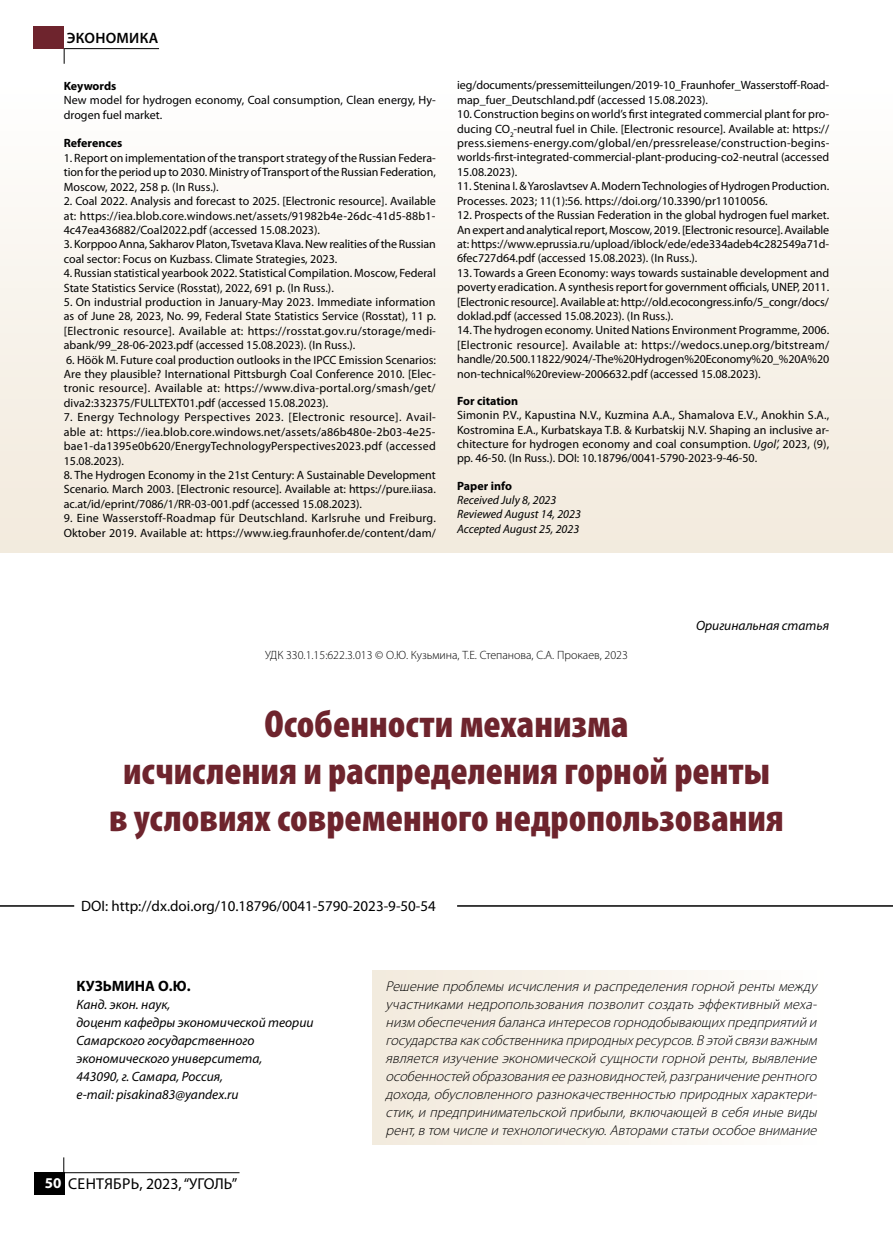
<style>
.page{position:relative;width:893px;height:1234px;background:#fff}
.page>*{position:absolute;margin:0;border:0;box-sizing:border-box;transform-origin:0 0}
.t1{font:900 condensed 39px/46.8px "Myriad Pro";color:#6e242d;text-align:center}
.t2{font:15.75px "Myriad Pro";letter-spacing:.01em;color:#000}
.t3{font:15px "Myriad Pro";color:#000}
.t4{font:700 15px "Myriad Pro";color:#000}
.t5{font:600 15px "Myriad Pro";color:#000}
.t6{font:italic 300 14.25px/18px "Myriad Pro";color:#000;text-align:justify}
.t7{font:italic 13.5px/18px "Myriad Pro";color:#000}
.t8{font:12px/14.4px "Myriad Pro";color:#000;text-align:justify}
.t9{font:300 12px "Myriad Pro";color:#000}
.t10{font:italic 12px/14.4px "Myriad Pro";color:#000}
.t11{font:700 12px "Myriad Pro";color:#000}
.s1{font-style:italic}
.s2{font-weight:700;font-size:15px;color:#fff}
</style>
<div class="page">
<div style="left:373px;top:969px;width:456px;height:175px;background:linear-gradient(to right,#f2e9db,#fefefd)"></div>
<div style="left:0;top:81px;width:893px;height:471px;background:linear-gradient(to bottom,#fffefe,#f2e9db)"></div>
<hr style="left:0;top:905px;width:74px;height:1px;background:#000">
<hr style="left:457px;top:905px;width:436px;height:1px;background:#000">
<div style="left:34px;top:1171px;width:30px;height:23px;background:#000"></div>
<hr style="left:64px;top:1171px;width:176px;height:1px;background:#000">
<svg style="left:63px;top:1157px;width:1px;height:15px"></svg>
<hr style="left:64px;top:48px;width:95px;height:1px;background:#000">
<svg style="left:64px;top:48px;width:1px;height:16px"></svg>
<div style="left:34px;top:27px;width:30px;height:22px;background:#6e242d"></div>
<p class="t5" style="left:67px;top:28px;width:21px">ЭКОНОМ</p>
<p class="t5" style="left:129px;top:28px;width:21px">ИКА</p>
<p class="t11" style="left:64px;top:78px;width:54px">Keywords</p>
<p class="t8" style="left:64px;top:93px;width:374px">New model for hydrogen economy, Coal consumption, Clean energy, Hy&shy;drogen fuel market.</p>
<p class="t11" style="left:64px;top:136px;width:60px">References</p>
<p class="t8" style="left:64px;top:150px;width:374px">1. Report on implementation of the transport strategy of the Russian Federa&shy;tion for the period up to 2030. Ministry of Transport of the Russian Federation, Moscow, 2022, 258 p. (In Russ.).</p>
<p class="t8" style="left:64px;top:194px;width:374px">2. Coal 2022. Analysis and forecast to 2025. [Electronic resource]. Available at: https://iea.blob.core.windows.net/assets/91982b4e-26dc-41d5-88b1- 4c47ea436882/Coal2022.pdf (accessed 15.08.2023).</p>
<p class="t8" style="left:64px;top:237px;width:374px">3. Korppoo Anna, Sakharov Platon, Tsvetava Klava. New realities of the Russian coal sector: Focus on Kuzbass. Climate Strategies, 2023.</p>
<p class="t8" style="left:64px;top:266px;width:374px">4. Russian statistical yearbook 2022. Statistical Compilation. Moscow, Federal<br>State Statistics Service (Rosstat), 2022, 691 p. (In Russ.).</p>
<p class="t8" style="left:64px;top:294px;width:374px">5. On industrial production in January-May 2023. Immediate information as of June 28, 2023, No. 99, Federal State Statistics Service (Rosstat), 11 p. [Electronic resource]. Available at: https://rosstat.gov.ru/storage/medi&shy;abank/99_28-06-2023.pdf (accessed 15.08.2023). (In Russ.).</p>
<p class="t8" style="left:64px;top:352px;width:374px">6. Höök M. Future coal production outlooks in the IPCC Emission Scenarios:<br>Are they plausible? International Pittsburgh Coal Conference 2010. [Elec&shy;tronic resource]. Available at: https://www.diva-portal.org/smash/get/ diva2:332375/FULLT</p>
<p class="t8" style="left:164px;top:395px;width:166px">EXT01.pdf (accessed 15.08.2023).</p>
<p class="t8" style="left:64px;top:410px;width:374px">7. Energy Technology Perspectives 2023. [Electronic resource]. Avail&shy;able at: https://iea.blob.core.windows.net/assets/a86b480e-2b03-4e25- bae1-da1395e0b620/EnergyTechnologyPerspectives2023.pdf (accessed 15.08.2023).</p>
<p class="t8" style="left:64px;top:467px;width:374px">8. The Hydrogen Economy in the 21st Century: A Sustainable Development Scenario. March 2003. [Electronic resource]. Available at: https://pure.iiasa. ac.at/id/eprint/7086/1/RR-03-001.pdf (accessed 15.08.2023).</p>
<p class="t8" style="left:64px;top:510px;width:374px">9. Eine Wasserstoff-Roadmap für Deutschland. Karlsruhe und Freiburg.<br>Oktober 2019. Available at: https://www.ieg.fraunhofer.de/content/dam/</p>
<p class="t8" style="left:457px;top:78px;width:374px">ieg/documents/pressemitteilungen/2019-10_Fraunhofer_Wasserstoff-Road&shy;map_fuer_Deutschland.pdf (accessed 15.08.2023).</p>
<p class="t8" style="left:457px;top:107px;width:374px">10. Construction begins on world’s first integrated commercial plant for pro&shy;ducing CO<sub>2</sub>-neutral fuel in Chile. [Electronic resource]. Available at: https:// press.siemens-energy.com/global/en/pressrelease/construction-begins&shy;worlds-first-integrated-commercial-plant-producing-co2-neutral (accessed 15.08.2023).</p>
<p class="t8" style="left:457px;top:179px;width:374px">11. Stenina I. &amp; Yaroslavtsev A. Modern Technologies of Hydrogen Production.<br>Processes. 2023; 11(1):56. https://doi.org/10.3390/pr11010056.</p>
<p class="t8" style="left:457px;top:208px;width:374px">12. Prospects of the Russian Federation in the global hydrogen fuel market.<br>An expert and analytical report, Moscow, 2019. [Electronic resource]. Available at: https://www.eprussia.ru/upload/iblock/ede/ede334adeb4c282549a71d-6fec727d64.pdf (accessed 15.08.2023). (In Russ.).</p>
<p class="t8" style="left:457px;top:265px;width:374px">13. Towards a Green Economy: ways towards sustainable development and poverty eradication. A synthesis report for government officials, UNEP, 2011. [Electronic resource]. Available at: http://old.ecocongress.info/5_congr/docs/ doklad.pdf (accessed 15.08.2023). (In Russ.).</p>
<p class="t8" style="left:457px;top:323px;width:374px">14. The hydrogen economy. United Nations Environment Programme, 2006. [Electronic resource]. Available at: https://wedocs.unep.org/bitstream/ handle/20.500.11822/9024/-The%20Hydrogen%20Economy%20_%20A%20 non-technical%20review-2006632.pdf (accessed 15.08.2023).</p>
<p class="t11" style="left:457px;top:393px;width:62px">For citation</p>
<p class="t8" style="left:457px;top:408px;width:374px">Simonin P.V., Kapustina N.V., Kuzmina A.A., Shаmalova E.V., Anokhin S.A., Kostromina E.A., Kurbatskaya T.B. &amp; Kurbatskij N.V. Shaping an inclusive ar&shy;chitecture for hydrogen economy and coal consumption. <span class="s1">Ugol’,</span> 2023, (9), pp. 46-50. (In Russ.). DOI: 10.18796/0041-5790-2023-9-46-50.</p>
<p class="t11" style="left:457px;top:477px;width:56px">Paper info</p>
<p class="t10" style="left:457px;top:492px;width:125px">Received July 8, 2023<br>Reviewed August 14, 2023<br>Accepted August 25, 2023</p>
<p class="t7" style="left:696px;top:616px;width:135px">Оригинальная статья</p>
<p class="t9" style="left:265px;top:648px;width:364px">УДК 330.1.15:622.3.013 © О.Ю. Кузьмина, Т.Е. Степанова, С.А. Прокаев, 2023</p>
<h1 class="t1" style="left:109px;top:699px;width:676px">Особенности механизма<br>исчисления и распределения горной ренты в условиях современного недропользования</h1>
<p class="t3" style="left:81px;top:896px;width:356px">DOI: http://dx.doi.org/10.18796/0041-5790-2023-9-50-54</p>
<p class="t4" style="left:77px;top:975px;width:116px">КУЗЬМИНА О.Ю.</p>
<p class="t7" style="left:77px;top:994px;width:239px">Канд. экон. наук,<br>доцент кафедры экономической теории<br>Самарского государственного экономического университета,<br>443090, г. Самара, Россия,<br>e-mail: pisakina83@yandex.ru</p>
<h2 class="t2" style="left:45px;top:1173px;width:194px"><span class="s2">50</span> СЕНТЯБРЬ, 2023, “УГОЛЬ”</h2>
<p class="t6" style="left:386px;top:976px;width:437px">Решениепроблемы исчисленияи распределениягорной ренты между участниками недропользованияпозволитсоздатьэффективный меха&shy;низм обеспечениябалансаинтересовгорнодобывающихпредприятий и государствакаксобственникаприродныхресурсов.Вэтой связи важным являетсяизучениеэкономической сущности горной ренты,выявление особенностей образованияееразновидностей,разграничениерентного дохода,обусловленного разнокачественностью природныххарактери&shy;стик,и предпринимательской прибыли,включающей всебяиныевиды рент,втом числеи технологическую.Авторами статьи особоевнимание</p>
</div>
